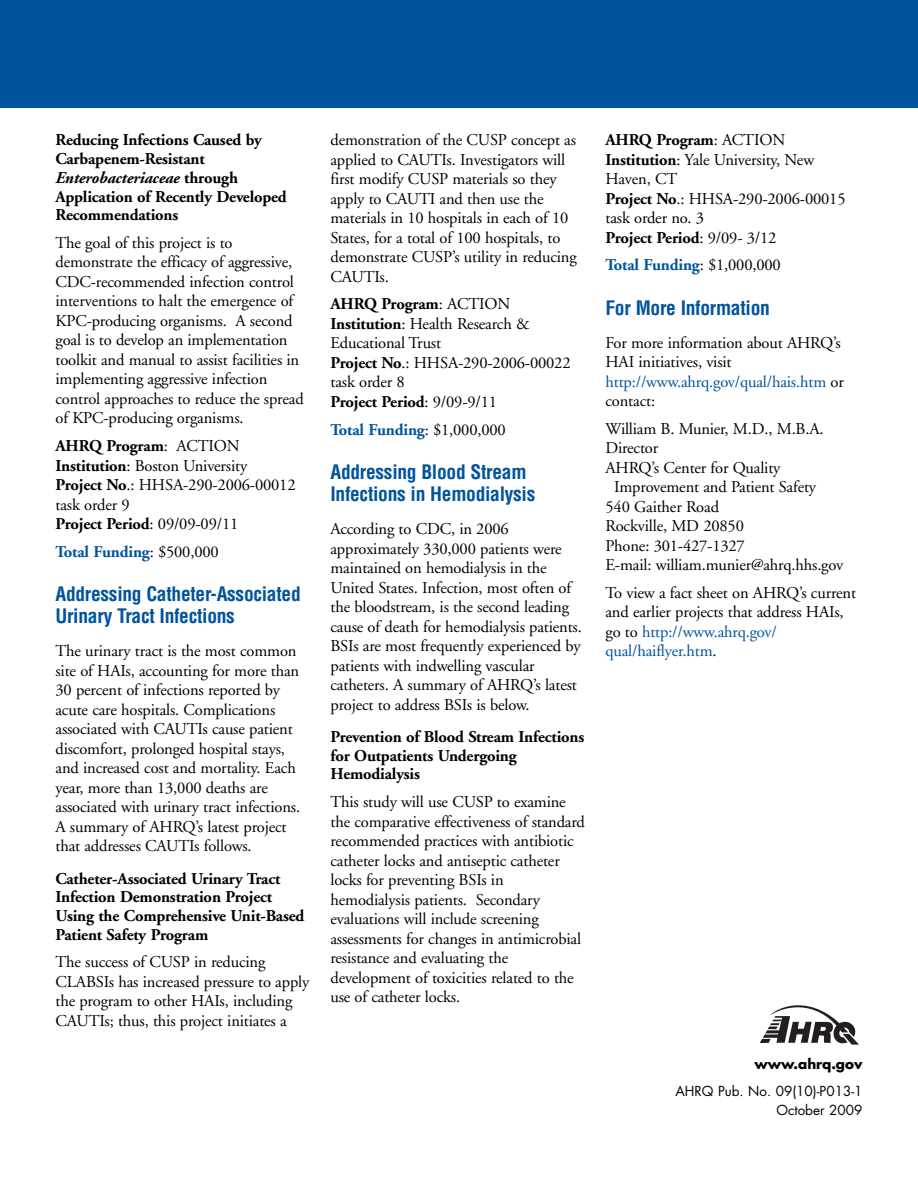
<style>
.page{position:relative;width:918px;height:1188px;background:#fff}
.page>*{position:absolute;margin:0;border:0;box-sizing:border-box;transform-origin:0 0}
.t1{font:700 condensed 19.5px/22.5px "Helvetica";letter-spacing:-.015em;color:#00549c}
.t2{font:16.5px/19.5px "Adobe Garamond";letter-spacing:-.01em;color:#000}
.t3{font:700 16.5px/18.8px "Adobe Garamond";letter-spacing:-.01em;color:#000}
.t4{font:700 16.5px "Adobe Garamond";letter-spacing:-.01em;color:#00549c}
.t5{font:13.5px/18.9px "Futura";color:#000;text-align:right}
.t6{font:700 13.5px "Futura";color:#000}
.s1{font-style:italic}
.s2{font-weight:700}
.s3{font-weight:400;color:#000}
.s4{color:#00549c}
</style>
<div class="page">
<div style="left:0;top:0;width:918px;height:108px;background:#00549c"></div>
<svg style="left:760px;top:1005px;width:99px;height:40px"></svg>
<p class="t3" style="left:55px;top:132px;width:233px">Reducing Infections Caused by<br>Carbapenem-Resistant<br><span class="s1">Enterobacteriaceae</span> through<br>Application of Recently Developed<br>Recommendations</p>
<p class="t2" style="left:55px;top:234px;width:250px">The goal of this project is to demonstrate the efficacy of aggressive, CDC-recommended infection control interventions to halt the emergence of KPC-producing organisms. A second goal is to develop an implementation toolkit and manual to assist facilities in implementing aggressive infection control approaches to reduce the spread of KPC-producing organisms.</p>
<p class="t2" style="left:56px;top:438px;width:242px"><span class="s2">AHRQ Program</span>: ACTION<br><span class="s2">Institution</span>: Boston University<br><span class="s2">Project No</span>.: HHSA-290-2006-00012 task order 9<br><span class="s2">Project Period</span>: 09/09-09/11</p>
<p class="t4" style="left:56px;top:545px;width:165px">Total Funding<span class="s3">: $500,000</span></p>
<p class="t1" style="left:56px;top:583px;width:247px">Addressing Catheter-Associated<br>Urinary Tract Infections</p>
<p class="t2" style="left:56px;top:643px;width:246px">The urinary tract is the most common site of HAIs, accounting for more than 30 percent of infections reported by acute care hospitals. Complications associated with CAUTIs cause patient discomfort, prolonged hospital stays, and increased cost and mortality. Each year, more than 13,000 deaths are associated with urinary tract infections.<br>A summary of AHRQ’s latest project that addresses CAUTIs follows.</p>
<p class="t3" style="left:55px;top:870px;width:250px">Catheter-Associated Urinary Tract<br>Infection Demonstration Project<br>Using the Comprehensive Unit-Based<br>Patient Safety Program</p>
<p class="t2" style="left:55px;top:954px;width:255px">The success of CUSP in reducing CLABSIs has increased pressure to apply the program to other HAIs, including CAUTIs; thus, this project initiates a</p>
<p class="t2" style="left:330px;top:132px;width:248px">demonstration of the CUSP concept as applied to CAUTIs. Investigators will first modify CUSP materials so they apply to CAUTI and then use the materials in 10 hospitals in each of 10<br>States, for a total of 100 hospitals, to demonstrate CUSP’s utility in reducing CAUTIs.</p>
<p class="t2" style="left:330px;top:296px;width:242px"><span class="s2">AHRQ Program</span>: ACTION<br><span class="s2">Institution</span>: Health Research &amp;<br>Educational Trust<br><span class="s2">Project No</span>.: HHSA-290-2006-00022 task order 8<br><span class="s2">Project Period</span>: 9/09-9/11</p>
<p class="t4" style="left:331px;top:423px;width:177px">Total Funding<span class="s3">: $1,000,000</span></p>
<p class="t1" style="left:331px;top:461px;width:206px">Addressing Blood Stream<br>Infections in Hemodialysis</p>
<p class="t2" style="left:331px;top:521px;width:253px">According to CDC, in 2006 approximately 330,000 patients were maintained on hemodialysis in the United States. Infection, most often of the bloodstream, is the second leading cause of death for hemodialysis patients.<br>BSIs are most frequently experienced by patients with indwelling vascular catheters. A summary of AHRQ’s latest project to address BSIs is below.</p>
<p class="t3" style="left:331px;top:729px;width:255px">Prevention of Blood Stream Infections for Outpatients Undergoing<br>Hemodialysis</p>
<p class="t2" style="left:330px;top:793px;width:256px">This study will use CUSP to examine the comparative effectiveness of standard recommended practices with antibiotic catheter locks and antiseptic catheter locks for preventing BSIs in hemodialysis patients. Secondary evaluations will include screening assessments for changes in antimicrobial resistance and evaluating the development of toxicities related to the use of catheter locks.</p>
<p class="t2" style="left:605px;top:132px;width:242px"><span class="s2">AHRQ Program</span>: ACTION<br><span class="s2">Institution</span>: Yale University, New<br>Haven, CT<br><span class="s2">Project No</span>.: HHSA-290-2006-00015 task order no. 3<br><span class="s2">Project Period</span>: 9/09- 3/12</p>
<p class="t4" style="left:605px;top:259px;width:177px">Total Funding<span class="s3">: $1,000,000</span></p>
<p class="t1" style="left:605px;top:297px;width:166px">For More Information</p>
<p class="t2" style="left:605px;top:334px;width:240px">For more information about AHRQ’s<br>HAI initiatives, visit <span class="s4">http://www.ahrq.gov/qual/hais.htm</span> or contact:</p>
<p class="t2" style="left:606px;top:420px;width:220px">William B. Munier, M.D., M.B.A.</p>
<p class="t2" style="left:606px;top:440px;width:54px">Director</p>
<p class="t2" style="left:606px;top:459px;width:177px">AHRQ’s Center for Quality</p>
<p class="t2" style="left:614px;top:479px;width:203px">Improvement and Patient Safety</p>
<p class="t2" style="left:606px;top:498px;width:115px">540 Gaither Road</p>
<p class="t2" style="left:606px;top:518px;width:140px">Rockville, MD 20850</p>
<p class="t2" style="left:606px;top:537px;width:141px">Phone: 301-427-1327</p>
<p class="t2" style="left:606px;top:557px;width:239px">E-mail: william.munier@ahrq.hhs.gov</p>
<p class="t2" style="left:606px;top:584px;width:252px">To view a fact sheet on AHRQ’s current and earlier projects that address HAIs, go to <span class="s4">http://www.ahrq.gov/ qual/haiflyer.htm</span>.</p>
<p class="t6" style="left:754px;top:1058px;width:110px">www.ahrq.gov</p>
<p class="t5" style="left:675px;top:1083px;width:189px">AHRQ Pub. No. 09(10)-P013-1<br>October 2009</p>
</div>
